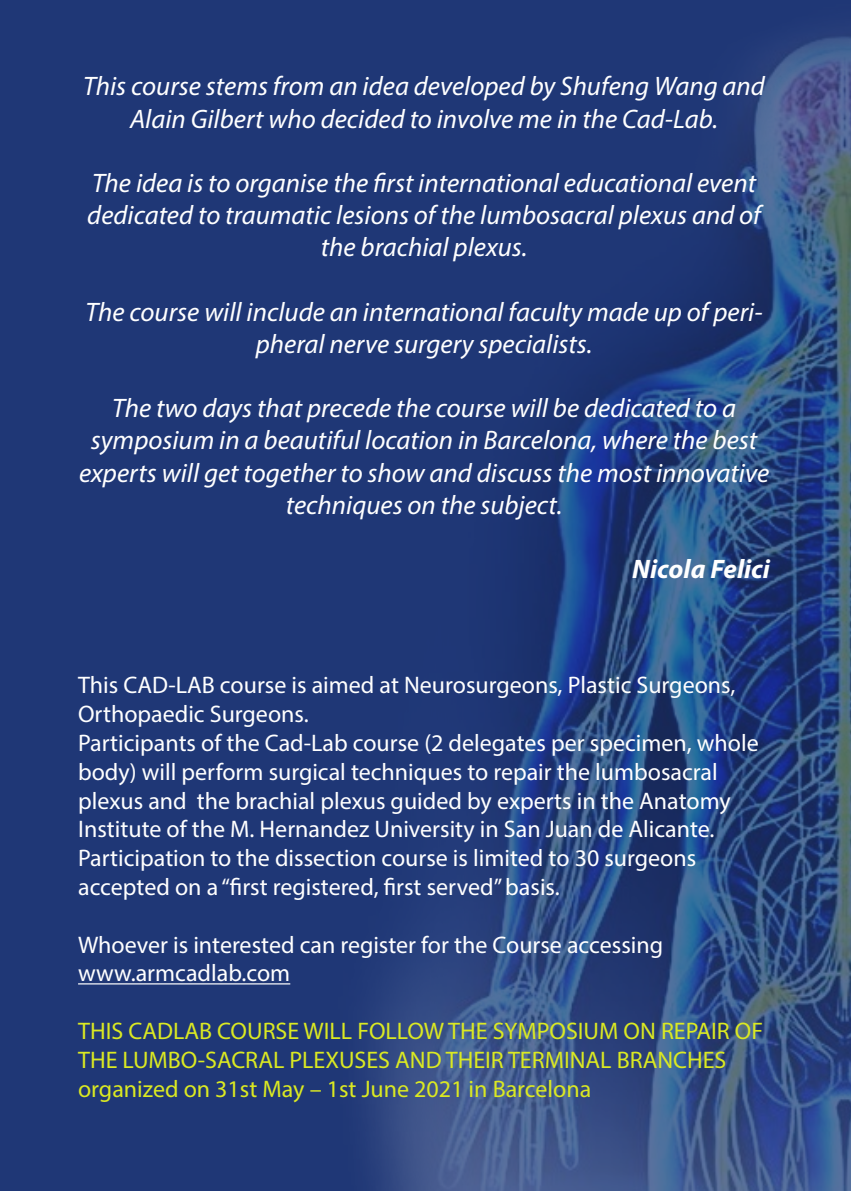
<style>
.page{position:relative;width:851px;height:1191px;background:#fff}
.page>*{position:absolute;margin:0;border:0;box-sizing:border-box;transform-origin:0 0}
.t1{font:italic 26.8px/32.2px "Myriad Pro";color:#fff;text-align:center}
.t2{font:italic 700 26.8px "Myriad Pro";color:#fff}
.t3{font:24px/28.8px "Myriad Pro";color:#fff}
.t4{font:24px/28.8px "Myriad Pro";color:#dbe922}
</style>
<div class="page">
<div style="left:0;top:0;width:850px;height:1191px;background:#1f3776"></div>
<img style="left:78px;top:36px;width:772px;height:1155px">
<hr style="left:78px;top:983px;width:212px;height:1px;background:#fff">
<p class="t1" style="left:83px;top:70px;width:683px">This course stems from an idea developed by Shufeng Wang and<br>Alain Gilbert who decided to involve me in the Cad-Lab.</p>
<p class="t1" style="left:87px;top:166px;width:675px">The idea is to organise the first international educational event dedicated to traumatic lesions of the lumbosacral plexus and of the brachial plexus.</p>
<p class="t1" style="left:86px;top:295px;width:678px">The course will include an international faculty made up of peri&shy;pheral nerve surgery specialists.</p>
<p class="t1" style="left:79px;top:392px;width:691px">The two days that precede the course will be dedicated to a symposium in a beautiful location in Barcelona, where the best experts will get together to show and discuss the most innovative techniques on the subject.</p>
<p class="t2" style="left:632px;top:551px;width:139px">Nicola Felici</p>
<p class="t3" style="left:78px;top:670px;width:682px">This CAD-LAB course is aimed at Neurosurgeons, Plastic Surgeons, Orthopaedic Surgeons.<br>Participants of the Cad-Lab course (2 delegates per specimen, whole body) will perform surgical techniques to repair the lumbosacral plexus and the brachial plexus guided by experts in the Anatomy Institute of the M. Hernandez University in San Juan de Alicante.<br>Participation to the dissection course is limited to 30 surgeons accepted on a “first registered, first served” basis.</p>
<p class="t3" style="left:78px;top:930px;width:586px">Whoever is interested can register for the Course accessing www.armcadlab.com</p>
<p class="t4" style="left:78px;top:1016px;width:686px">THIS CADLAB COURSE WILL FOLLOW THE SYMPOSIUM ON REPAIR OF<br>THE LUMBO-SACRAL PLEXUSES AND THEIR TERMINAL BRANCHES organized on 31st May – 1st June 2021 in Barcelona</p>
</div>
